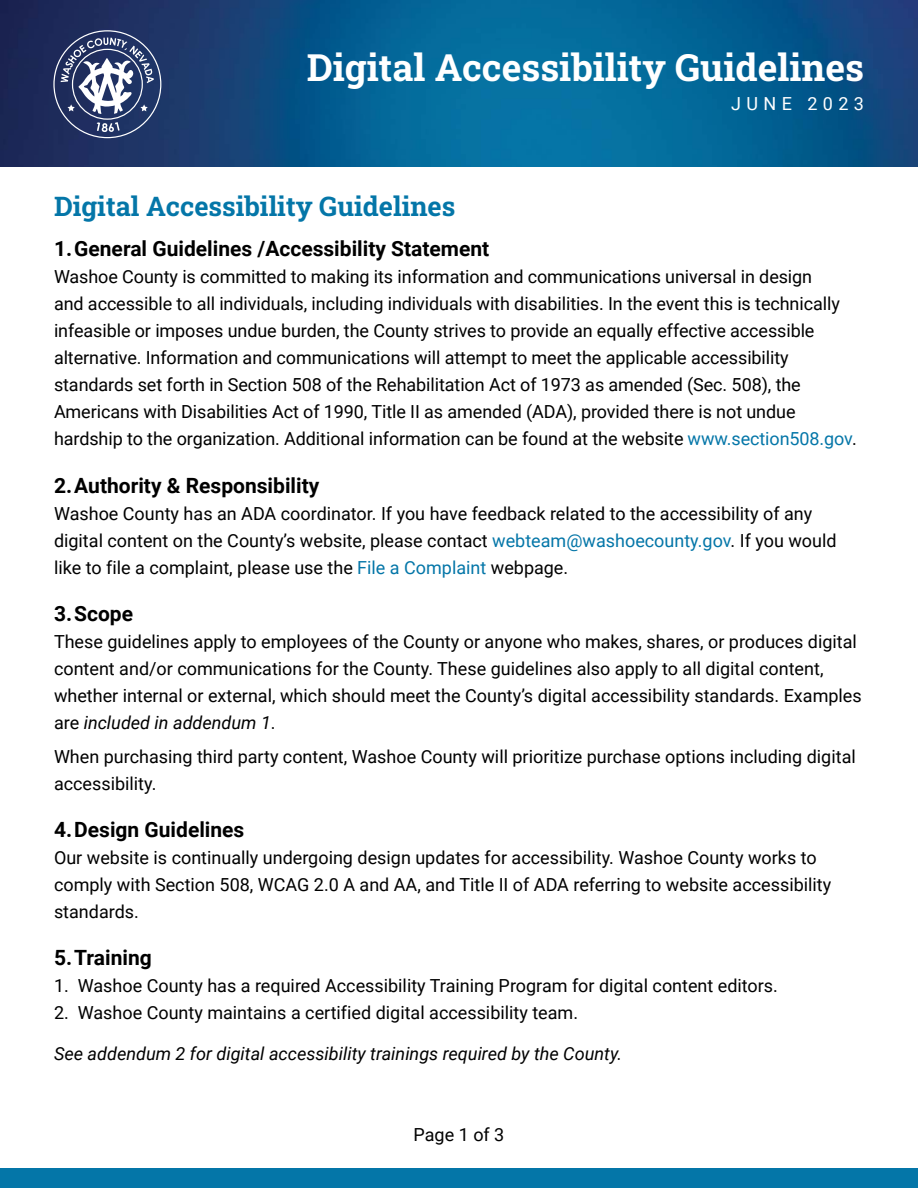
<style>
.page{position:relative;width:918px;height:1188px;background:#fff}
.page>*{position:absolute;margin:0;border:0;box-sizing:border-box;transform-origin:0 0}
.t1{font:37.5px "Roboto Slab";color:#fff}
.t2{font:27px "Roboto Slab";color:#0476a8}
.t3{font:700 21px "Roboto";color:#000}
.Paragraph{font:18px/27px "Roboto";color:#000}
.Paragraph-2{font:italic 18px "Roboto";color:#000}
.t4{font:18px "Roboto";letter-spacing:.3em;color:#fff}
.s1{color:#0476a8}
.s2{font-style:italic}
</style>
<div class="page">
<img style="left:0;top:0;width:918px;height:166px">
<svg style="left:53px;top:30px;width:108px;height:108px;background:#515e84"></svg>
<div style="left:0;top:1169px;width:918px;height:19px;background:#0476a8"></div>
<p class="t1" style="left:307px;top:41px;width:559px">Digital Accessibility Guidelines</p>
<p class="t4" style="left:731px;top:91px;width:134px">JUNE 2023</p>
<h1 class="t2" style="left:54px;top:188px;width:403px">Digital Accessibility Guidelines</h1>
<h2 class="t3" style="left:54px;top:234px;width:437px">1.General Guidelines /Accessibility Statement</h2>
<p class="Paragraph" style="left:54px;top:263px;width:804px">Washoe County is committed to making its information and communications universal in design<br>and accessible to all individuals, including individuals with disabilities. In the event this is technically infeasible or imposes undue burden, the County strives to provide an equally effective accessible alternative. Information and communications will attempt to meet the applicable accessibility standards set forth in Section 508 of the Rehabilitation Act of 1973 as amended (Sec. 508), the Americans with Disabilities Act of 1990, Title II as amended (ADA), provided there is not undue hardship to the organization. Additional information can be found at the website <span class="s1">www.section508.gov</span>.</p>
<h2 class="t3" style="left:54px;top:470px;width:267px">2.Authority &amp; Responsibility</h2>
<p class="Paragraph" style="left:54px;top:499px;width:784px">Washoe County has an ADA coordinator. If you have feedback related to the accessibility of any digital content on the County’s website, please contact <span class="s1">webteam@washoecounty.gov</span>. If you would like to file a complaint, please use the <span class="s1">File a Complaint</span> webpage.</p>
<h2 class="t3" style="left:54px;top:599px;width:81px">3.Scope</h2>
<p class="Paragraph" style="left:54px;top:627px;width:809px">These guidelines apply to employees of the County or anyone who makes, shares, or produces digital content and/or communications for the County. These guidelines also apply to all digital content, whether internal or external, which should meet the County’s digital accessibility standards. Examples are <span class="s2">included in addendum 1</span>.</p>
<p class="Paragraph" style="left:54px;top:742px;width:803px">When purchasing third party content, Washoe County will prioritize purchase options including digital accessibility.</p>
<h2 class="t3" style="left:54px;top:815px;width:192px">4.Design Guidelines</h2>
<p class="Paragraph" style="left:54px;top:843px;width:779px">Our website is continually undergoing design updates for accessibility. Washoe County works to comply with Section 508, WCAG 2.0 A and AA, and Title II of ADA referring to website accessibility standards.</p>
<h2 class="t3" style="left:54px;top:943px;width:99px">5.Training</h2>
<p class="Paragraph" style="left:54px;top:972px;width:725px">1. Washoe County has a required Accessibility Training Program for digital content editors.</p>
<p class="Paragraph" style="left:54px;top:999px;width:526px">2. Washoe County maintains a certified digital accessibility team.</p>
<p class="Paragraph-2" style="left:54px;top:1041px;width:570px">See addendum 2 for digital accessibility trainings required by the County.</p>
<p class="Paragraph" style="left:414px;top:1120px;width:92px">Page 1 of 3</p>
</div>
